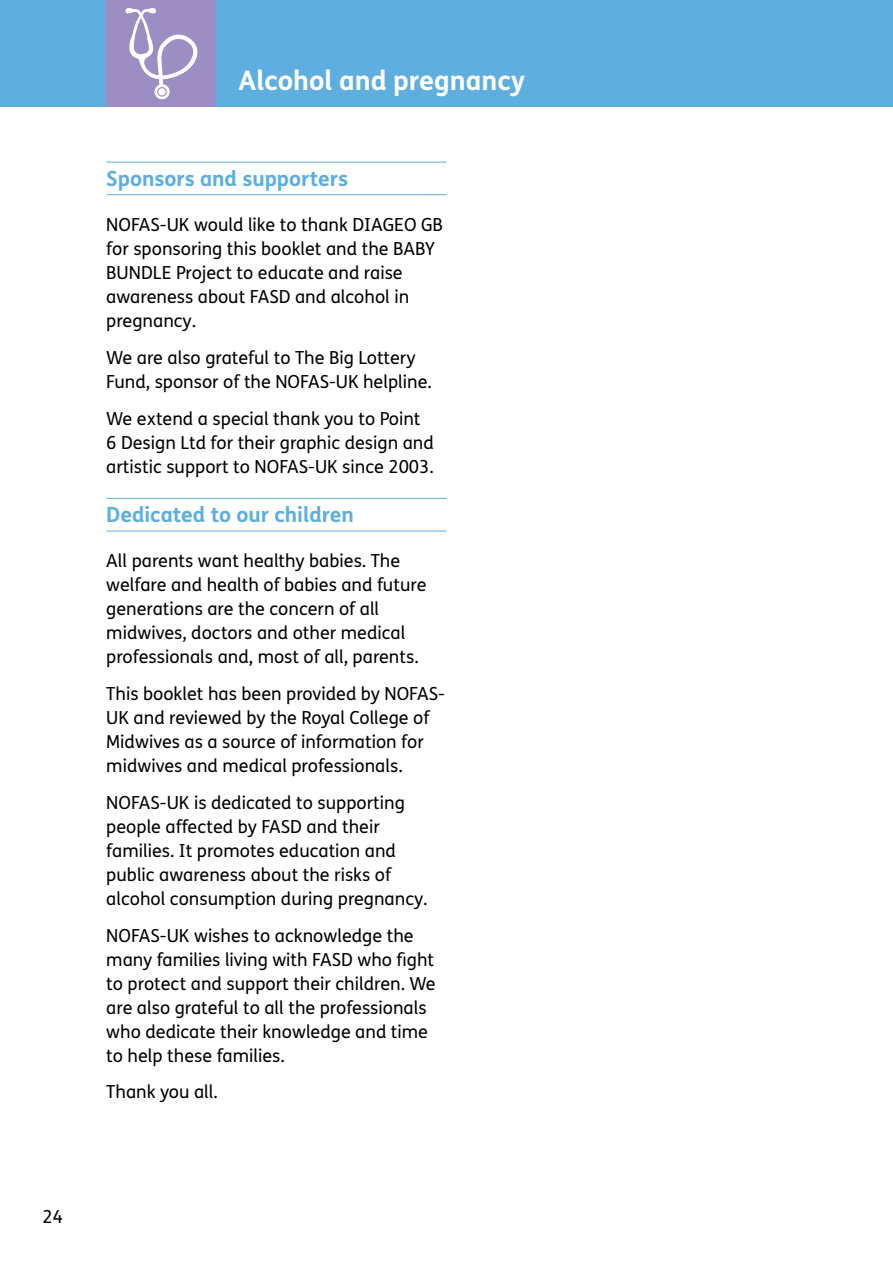
<style>
.page{position:relative;width:893px;height:1263px;background:#fff}
.page>*{position:absolute;margin:0;border:0;box-sizing:border-box;transform-origin:0 0}
.t1{font:700 27px "FS Mencap";color:#fff}
.t2{font:700 21px "FS Mencap";color:#5eaee0}
.t3{font:18px/24px "FS Mencap";color:#000}
</style>
<div class="page">
<div style="left:0;top:0;width:893px;height:107px;background:#5eaee0"></div>
<div style="left:106px;top:0;width:110px;height:107px;background:#9c8dc3"></div>
<svg style="left:125px;top:8px;width:73px;height:92px"></svg>
<div style="left:155px;top:85px;width:14px;height:14px;background:#fff;border-radius:50%"></div>
<div style="left:154px;top:84px;width:16px;height:15px;border:1px solid #fff;border-radius:50%"></div>
<div style="left:157px;top:87px;width:10px;height:10px;border:1px solid #9c8dc3;border-radius:50%"></div>
<hr style="left:106px;top:162px;width:340px;height:1px;background:#5eaee0">
<hr style="left:106px;top:194px;width:340px;height:1px;background:#5eaee0">
<hr style="left:106px;top:498px;width:340px;height:1px;background:#5eaee0">
<hr style="left:106px;top:531px;width:340px;height:1px;background:#5eaee0">
<p class="t3" style="left:43px;top:1205px;width:22px">24</p>
<h1 class="t1" style="left:239px;top:64px;width:288px">Alcohol and pregnancy</h1>
<p class="t2" style="left:106px;top:165px;width:243px">Sponsors and supporters</p>
<p class="t3" style="left:106px;top:213px;width:338px">NOFAS-UK would like to thank DIAGEO GB for sponsoring this booklet and the BABY<br>BUNDLE Project to educate and raise awareness about FASD and alcohol in pregnancy.</p>
<p class="t3" style="left:106px;top:346px;width:327px">We are also grateful to The Big Lottery<br>Fund, sponsor of the NOFAS-UK helpline.</p>
<p class="t3" style="left:106px;top:407px;width:329px">We extend a special thank you to Point<br>6 Design Ltd for their graphic design and artistic support to NOFAS-UK since 2003.</p>
<p class="t2" style="left:106px;top:502px;width:249px">Dedicated to our children</p>
<p class="t3" style="left:106px;top:549px;width:322px">All parents want healthy babies. The welfare and health of babies and future generations are the concern of all midwives, doctors and other medical professionals and, most of all, parents.</p>
<p class="t3" style="left:106px;top:682px;width:340px">This booklet has been provided by NOFAS-UK and reviewed by the Royal College of Midwives as a source of information for midwives and medical professionals.</p>
<p class="t3" style="left:106px;top:791px;width:323px">NOFAS-UK is dedicated to supporting people affected by FASD and their families. It promotes education and public awareness about the risks of alcohol consumption during pregnancy.</p>
<p class="t3" style="left:106px;top:924px;width:331px">NOFAS-UK wishes to acknowledge the many families living with FASD who fight to protect and support their children. We are also grateful to all the professionals who dedicate their knowledge and time to help these families.</p>
<p class="t3" style="left:106px;top:1080px;width:113px">Thank you all.</p>
</div>
